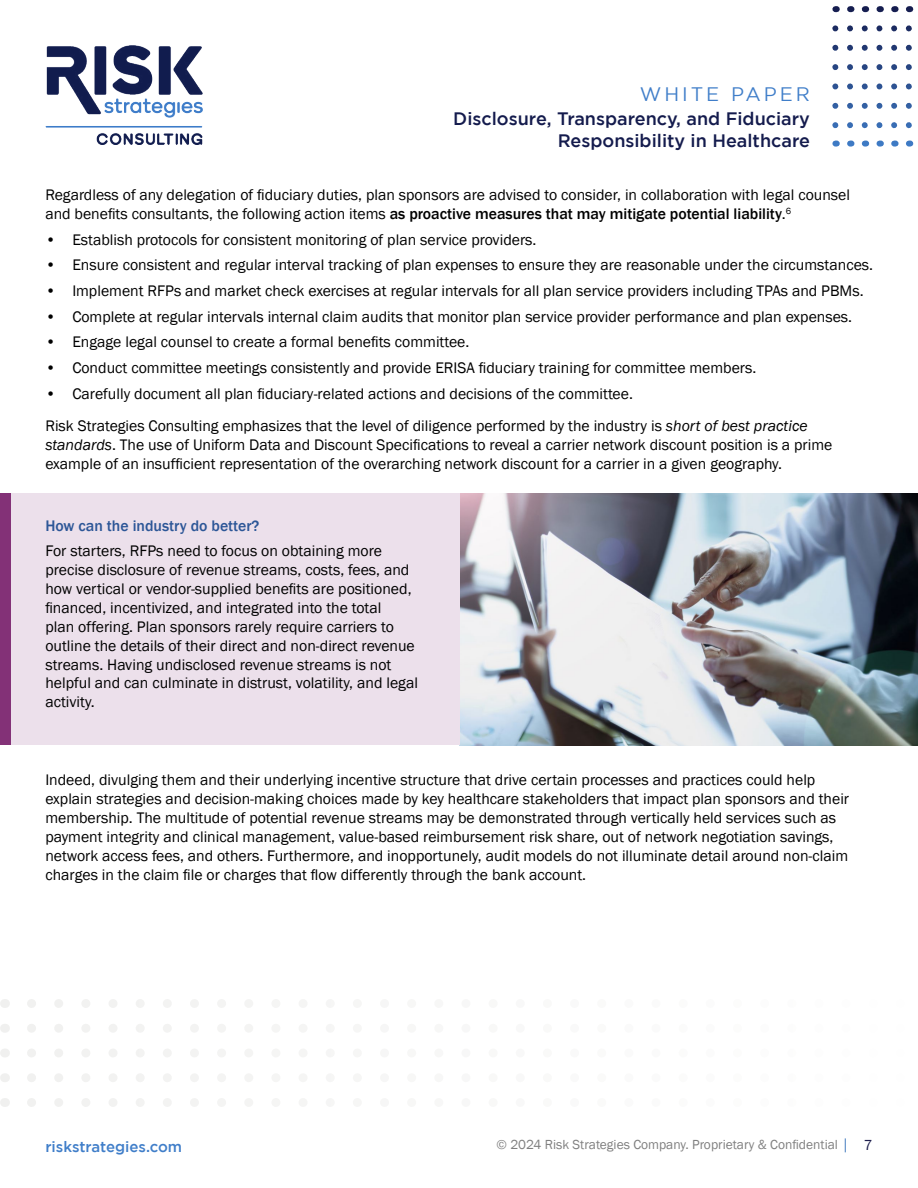
<style>
.page{position:relative;width:918px;height:1188px;background:#fff}
.page>*{position:absolute;margin:0;border:0;box-sizing:border-box;transform-origin:0 0}
.t1{font:19.5px "Gotham";letter-spacing:.15em;color:#407ec9}
.t2{font:500 18px/21.6px "Gotham";color:#141b4d;text-align:right}
.t3{font:15.75px/18.9px "Franklin Gothic";color:#000}
.t4{font:500 15.75px "Franklin Gothic";color:#2c5697}
.t5{font:500 15px "Gotham";color:#407ec9}
.t6{font:15px "Franklin Gothic";color:#1c1d4c}
.t7{font:13.5px "Franklin Gothic";color:#7f7f7f}
.s1{font-weight:500}
.s2{font-style:italic}
</style>
<div class="page">
<svg style="left:845px;top:1138px;width:1px;height:14px"></svg>
<img style="left:45px;top:45px;width:158px;height:100px">
<svg style="left:876px;top:28px;width:6px;height:101px"></svg>
<svg style="left:862px;top:28px;width:6px;height:101px"></svg>
<svg style="left:847px;top:28px;width:6px;height:101px"></svg>
<svg style="left:832px;top:28px;width:6px;height:101px"></svg>
<svg style="left:891px;top:28px;width:6px;height:101px"></svg>
<svg style="left:906px;top:28px;width:6px;height:101px"></svg>
<img style="left:460px;top:494px;width:458px;height:251px">
<div style="left:1px;top:494px;width:459px;height:251px;background:#ece0eb"></div>
<div style="left:1px;top:494px;width:10px;height:251px;background:#833177"></div>
<svg style="left:32px;top:1024px;width:275px;height:8px"></svg>
<svg style="left:32px;top:1049px;width:275px;height:8px"></svg>
<svg style="left:32px;top:1074px;width:275px;height:8px"></svg>
<svg style="left:32px;top:1098px;width:275px;height:9px"></svg>
<svg style="left:32px;top:999px;width:275px;height:9px"></svg>
<p class="t1" style="left:640px;top:83px;width:172px">WHITE PAPER</p>
<p class="t2" style="left:453px;top:107px;width:358px">Disclosure, Transparency, and Fiduciary<br>Responsibility in Healthcare</p>
<p class="t3" style="left:45px;top:186px;width:806px">Regardless of any delegation of fiduciary duties, plan sponsors are advised to consider, in collaboration with legal counsel and benefits consultants, the following action items <span class="s1">as proactive measures that may mitigate potential liability</span>.<sup>6</sup></p>
<p class="t3" style="left:45px;top:230px;width:493px">• Establish protocols for consistent monitoring of plan service providers.</p>
<p class="t3" style="left:45px;top:256px;width:829px">• Ensure consistent and regular interval tracking of plan expenses to ensure they are reasonable under the circumstances.</p>
<p class="t3" style="left:45px;top:282px;width:820px">• Implement RFPs and market check exercises at regular intervals for all plan service providers including TPAs and PBMs.</p>
<p class="t3" style="left:45px;top:307px;width:808px">• Complete at regular intervals internal claim audits that monitor plan service provider performance and plan expenses.</p>
<p class="t3" style="left:45px;top:333px;width:426px">• Engage legal counsel to create a formal benefits committee.</p>
<p class="t3" style="left:45px;top:359px;width:713px">• Conduct committee meetings consistently and provide ERISA fiduciary training for committee members.</p>
<p class="t3" style="left:45px;top:377px;width:764px;line-height:32.4px">• Carefully document all plan fiduciary-related actions and decisions of the committee.<br>Risk Strategies Consulting emphasizes that the level of diligence performed by the industry is <span class="s2">short of best practice</span></p>
<p class="t3" style="left:45px;top:435px;width:789px"><span class="s2">standards</span>. The use of Uniform Data and Discount Specifications to reveal a carrier network discount position is a prime example of an insufficient representation of the overarching network discount for a carrier in a given geography.</p>
<p class="t4" style="left:45px;top:516px;width:216px">How can the industry do better?</p>
<p class="t3" style="left:45px;top:542px;width:374px">For starters, RFPs need to focus on obtaining more precise disclosure of revenue streams, costs, fees, and how vertical or vendor-supplied benefits are positioned, financed, incentivized, and integrated into the total<br>plan offering. Plan sponsors rarely require carriers to outline the details of their direct and non-direct revenue streams. Having undisclosed revenue streams is not helpful and can culminate in distrust, volatility, and legal activity.</p>
<p class="t3" style="left:45px;top:771px;width:805px">Indeed, divulging them and their underlying incentive structure that drive certain processes and practices could help explain strategies and decision-making choices made by key healthcare stakeholders that impact plan sponsors and their membership. The multitude of potential revenue streams may be demonstrated through vertically held services such as payment integrity and clinical management, value-based reimbursement risk share, out of network negotiation savings, network access fees, and others. Furthermore, and inopportunely, audit models do not illuminate detail around non-claim charges in the claim file or charges that flow differently through the bank account.</p>
<p class="t5" style="left:45px;top:1139px;width:138px">riskstrategies.com</p>
<p class="t7" style="left:497px;top:1136px;width:343px">© 2024 Risk Strategies Company. Proprietary &amp; Confidential</p>
<p class="t6" style="left:864px;top:1136px;width:10px">7</p>
</div>
